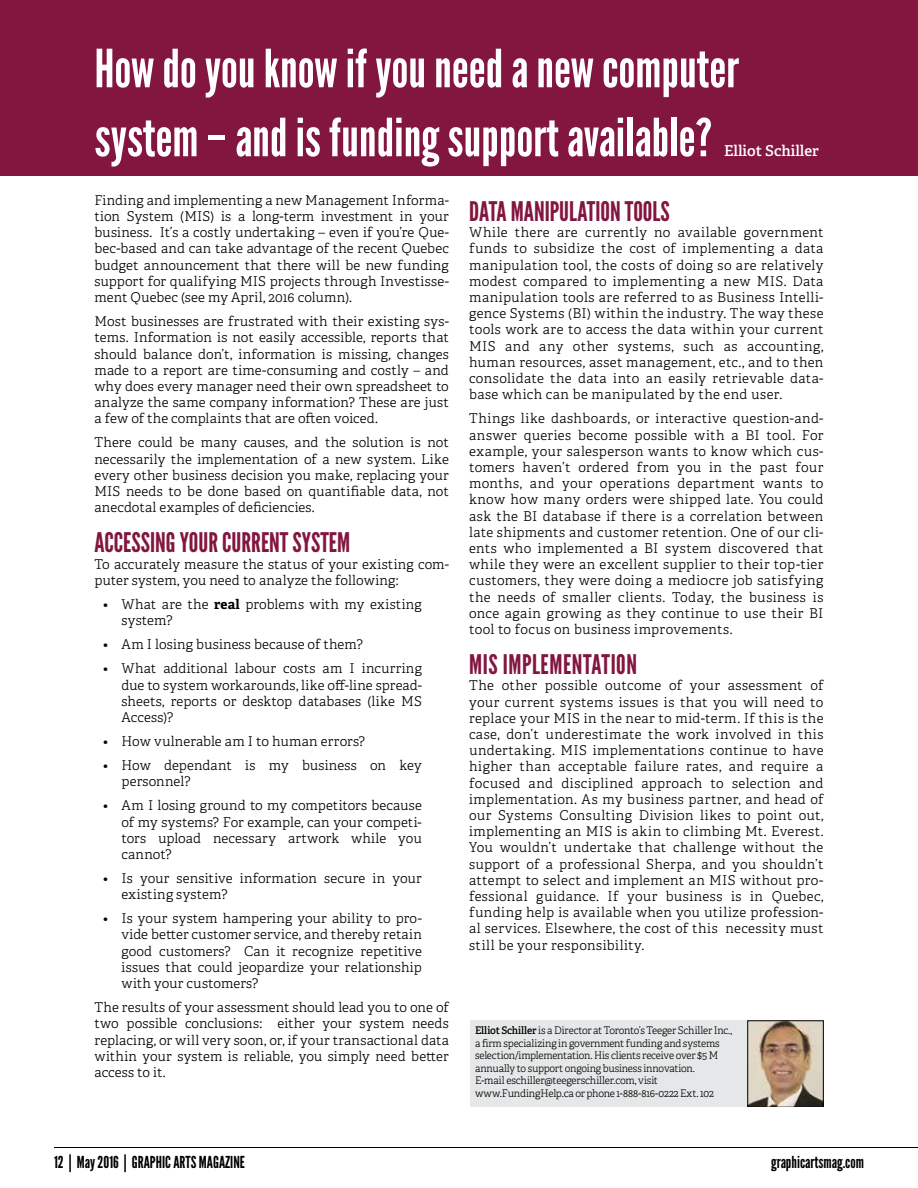
<style>
.page{position:relative;width:918px;height:1188px;background:#fff}
.page>*{position:absolute;margin:0;border:0;box-sizing:border-box;transform-origin:0 0}
.t1{font:52.5px/69px "League Gothic";color:#fff}
.t2{font:27px "League Gothic";color:#82163e}
.t3{font:27px "League Gothic";letter-spacing:.02em;color:#82163e}
.t4{font:16.5px "League Gothic";color:#000}
.t5{font:600 15px "Adelle";color:#fff}
.t6{font:300 13.5px/16.2px "Adelle";letter-spacing:.015em;color:#000;text-align:justify}
.t7{font:300 10.5px/12.6px "Adelle";letter-spacing:-.015em;color:#000;scale:.96 1}
.s1{font-weight:700}
.s2{font-weight:600}
</style>
<div class="page">
<div style="left:0;top:0;width:918px;height:176px;background:#82163e"></div>
<hr style="left:54px;top:1147px;width:864px;height:1px;background:#000">
<div style="left:470px;top:1021px;width:354px;height:86px;background:#e6e7e8"></div>
<img style="left:750px;top:1023px;width:72px;height:82px">
<div style="left:748px;top:1021px;width:76px;height:86px;border:1px solid #000"></div>
<h1 class="t1" style="left:94px;top:34px;width:646px">How do you know if you need a new computer system – and is funding support available?</h1>
<p class="t5" style="left:724px;top:142px;width:96px">Elliot Schiller</p>
<p class="t6" style="left:94px;top:192px;width:356px">Finding and implementing a new Management Informa&shy;tion System (MIS) is a long-term investment in your business. It’s a costly undertaking – even if you’re Que&shy;bec-based and can take advantage of the recent Quebec budget announcement that there will be new funding support for qualifying MIS projects through Investisse&shy;ment Quebec (see my April, 2016 column).</p>
<p class="t6" style="left:94px;top:314px;width:356px">Most businesses are frustrated with their existing sys&shy;tems. Information is not easily accessible, reports that should balance don’t, information is missing, changes made to a report are time-consuming and costly – and why does every manager need their own spreadsheet to analyze the same company information? These are just a few of the complaints that are often voiced.</p>
<p class="t6" style="left:94px;top:435px;width:356px">There could be many causes, and the solution is not necessarily the implementation of a new system. Like every other business decision you make, replacing your MIS needs to be done based on quantifiable data, not anecdotal examples of deficiencies.</p>
<h2 class="t2" style="left:94px;top:527px;width:257px">ACCESSING YOUR CURRENT SYSTEM</h2>
<p class="t6" style="left:94px;top:556px;width:356px">To accurately measure the status of your existing com&shy;puter system, you need to analyze the following:</p>
<p class="t6" style="left:122px;top:596px;width:302px;text-indent:-18px">• What are the <span class="s1">real</span> problems with my existing system?</p>
<p class="t6" style="left:103px;top:637px;width:261px">• Am I losing business because of them?</p>
<p class="t6" style="left:122px;top:661px;width:302px;text-indent:-18px">• What additional labour costs am I incurring due to system workarounds, like off-line spread&shy;sheets, reports or desktop databases (like MS Access)?</p>
<p class="t6" style="left:103px;top:733px;width:263px">• How vulnerable am I to human errors?</p>
<p class="t6" style="left:122px;top:757px;width:302px;text-indent:-18px">• How dependant is my business on key personnel?</p>
<p class="t6" style="left:122px;top:798px;width:302px;text-indent:-18px">• Am I losing ground to my competitors because of my systems? For example, can your competi&shy;tors upload necessary artwork while you cannot?</p>
<p class="t6" style="left:122px;top:870px;width:302px;text-indent:-18px">• Is your sensitive information secure in your existing system?</p>
<p class="t6" style="left:122px;top:911px;width:302px;text-indent:-18px">• Is your system hampering your ability to pro&shy;vide better customer service, and thereby retain good customers? Can it recognize repetitive issues that could jeopardize your relationship with your customers?</p>
<p class="t6" style="left:94px;top:999px;width:356px">The results of your assessment should lead you to one of two possible conclusions: either your system needs replacing, or will very soon, or, if your transactional data within your system is reliable, you simply need better access to it.</p>
<h2 class="t2" style="left:469px;top:195px;width:202px">DATA MANIPULATION TOOLS</h2>
<p class="t6" style="left:469px;top:225px;width:356px">While there are currently no available government funds to subsidize the cost of implementing a data manipulation tool, the costs of doing so are relatively modest compared to implementing a new MIS. Data manipulation tools are referred to as Business Intelli&shy;gence Systems (BI) within the industry. The way these tools work are to access the data within your current MIS and any other systems, such as accounting, human resources, asset management, etc., and to then consolidate the data into an easily retrievable data&shy;base which can be manipulated by the end user.</p>
<p class="t6" style="left:469px;top:411px;width:356px">Things like dashboards, or interactive question-and&shy;answer queries become possible with a BI tool. For example, your salesperson wants to know which cus&shy;tomers haven’t ordered from you in the past four months, and your operations department wants to know how many orders were shipped late. You could ask the BI database if there is a correlation between late shipments and customer retention. One of our cli&shy;ents who implemented a BI system discovered that while they were an excellent supplier to their top-tier customers, they were doing a mediocre job satisfying the needs of smaller clients. Today, the business is once again growing as they continue to use their BI tool to focus on business improvements.</p>
<h2 class="t3" style="left:469px;top:649px;width:169px">MIS IMPLEMENTATION</h2>
<p class="t6" style="left:469px;top:678px;width:356px">The other possible outcome of your assessment of your current systems issues is that you will need to replace your MIS in the near to mid-term. If this is the case, don’t underestimate the work involved in this undertaking. MIS implementations continue to have higher than acceptable failure rates, and require a focused and disciplined approach to selection and implementation. As my business partner, and head of our Systems Consulting Division likes to point out, implementing an MIS is akin to climbing Mt. Everest.<br>You wouldn’t undertake that challenge without the support of a professional Sherpa, and you shouldn’t attempt to select and implement an MIS without pro&shy;fessional guidance. If your business is in Quebec, funding help is available when you utilize profession&shy;al services. Elsewhere, the cost of this necessity must still be your responsibility.</p>
<p class="t7" style="left:475px;top:1024px;width:269px"><span class="s2">Elliot Schiller</span> is a Director at Toronto’s Teeger Schiller Inc., a firm specializing in government funding and systems selection/implementation. His clients receive over $5 M annually to support ongoing business innovation.<br>E-mail eschiller@teegerschiller.com, visit www.FundingHelp.ca or phone 1-888-816-0222 Ext. 102</p>
<p class="t4" style="left:54px;top:1152px;width:192px">12 | May 2016 | GRAPHIC ARTS MAGAZINE</p>
<p class="t4" style="left:771px;top:1152px;width:94px">graphicartsmag.com</p>
</div>
